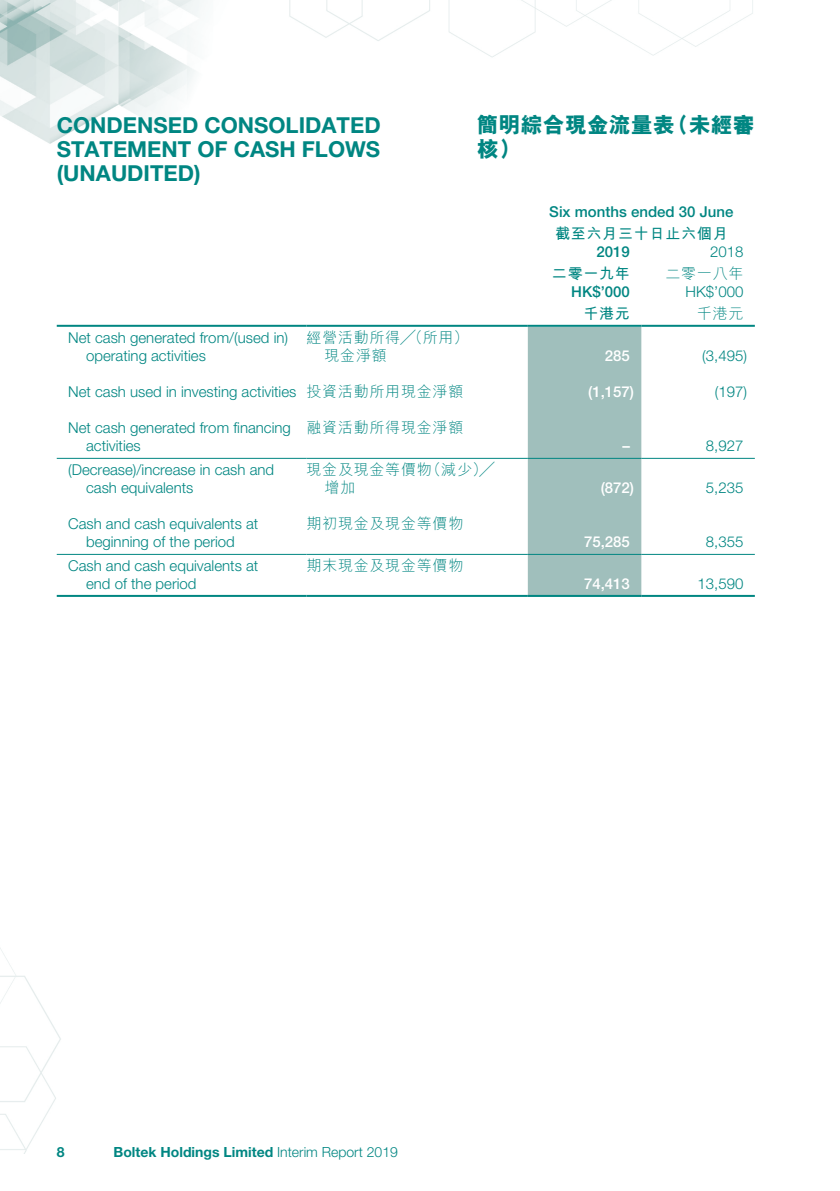
<style>
.page{position:relative;width:840px;height:1191px;background:#fff}
.page>*{position:absolute;margin:0;border:0;box-sizing:border-box;transform-origin:0 0}
.t1{font:700 22px/24px "Helvetica Neue LT Std";color:#008682;text-align:justify}
.t2{font:800 22px/24px "M Hei HK";color:#008682}
.t3{font:300 15px/18px "Helvetica Neue LT Std";color:#008682}
.t4{font:300 15px/18px "M Hei HK";letter-spacing:.05em;color:#008682}
.t5{font:500 15px "Helvetica Neue LT Std";color:#008682}
.t6{font:500 15px "Helvetica Neue LT Std";color:#fff}
.t7{font:700 15px "M Hei HK";letter-spacing:.05em;color:#008682}
.t8{font:700 14px "Helvetica Neue LT Std";color:#008682}
.s1{font-family:"M Hei HK"}
.s2{font-weight:300}
</style>
<div class="page">
<img style="left:0;top:0;width:755px;height:1153px">
<div style="left:527px;top:327px;width:114px;height:268px;background:#a0bfbc"></div>
<hr style="left:57px;top:325px;width:249px;height:2px;background:#008682">
<hr style="left:306px;top:325px;width:221px;height:2px;background:#008682">
<hr style="left:527px;top:325px;width:114px;height:2px;background:#008682">
<hr style="left:641px;top:325px;width:113px;height:2px;background:#008682">
<hr style="left:57px;top:458px;width:249px;height:1px;background:#008682">
<hr style="left:306px;top:458px;width:221px;height:1px;background:#008682">
<hr style="left:527px;top:458px;width:114px;height:1px;background:#008682">
<hr style="left:641px;top:458px;width:113px;height:1px;background:#008682">
<hr style="left:57px;top:554px;width:249px;height:1px;background:#008682">
<hr style="left:306px;top:554px;width:221px;height:1px;background:#008682">
<hr style="left:527px;top:554px;width:114px;height:1px;background:#008682">
<hr style="left:641px;top:554px;width:113px;height:1px;background:#008682">
<hr style="left:57px;top:595px;width:249px;height:2px;background:#008682">
<hr style="left:306px;top:595px;width:221px;height:2px;background:#008682">
<hr style="left:527px;top:595px;width:114px;height:2px;background:#008682">
<hr style="left:641px;top:595px;width:113px;height:2px;background:#008682">
<h1 class="t1" style="left:57px;top:113px;width:325px">CONDENSED CONSOLIDATED STATEMENT OF CASH FLOWS (UNAUDITED)</h1>
<p class="t3" style="left:86px;top:328px;width:203px;text-indent:-18px">Net cash generated from/(used in) operating activities</p>
<p class="t4" style="left:324px;top:328px;width:146px;text-indent:-18px">經營活動所得╱（所用）現金淨額</p>
<h1 class="t2" style="left:476px;top:113px;width:279px">簡明綜合現金流量表（未經審核）</h1>
<p class="t5" style="left:549px;top:203px;width:185px">Six months ended 30 June</p>
<p class="t7" style="left:554px;top:222px;width:174px">截至六月三十日止六個月</p>
<p class="t5" style="left:596px;top:243px;width:35px">2019</p>
<p class="t3" style="left:709px;top:242px;width:35px">2018</p>
<p class="t7" style="left:551px;top:262px;width:79px">二零一九年</p>
<p class="t4" style="left:665px;top:264px;width:79px">二零一八年</p>
<p class="t5" style="left:571px;top:283px;width:60px">HK$’000</p>
<p class="t3" style="left:685px;top:282px;width:59px">HK$’000</p>
<p class="t7" style="left:583px;top:302px;width:48px">千港元</p>
<p class="t4" style="left:696px;top:304px;width:48px">千港元</p>
<p class="t6" style="left:604px;top:347px;width:27px">285</p>
<p class="t3" style="left:702px;top:346px;width:46px">(3,495)</p>
<p class="t3" style="left:68px;top:382px;width:396px">Net cash used in investing activities <span class="s1">投資活動所用現金淨額</span></p>
<p class="t6" style="left:588px;top:383px;width:47px">(1,157)</p>
<p class="t3" style="left:714px;top:382px;width:34px">(197)</p>
<p class="t3" style="left:86px;top:418px;width:206px;text-indent:-18px">Net cash generated from financing activities</p>
<p class="t4" style="left:306px;top:418px;width:158px">融資活動所得現金淨額</p>
<p class="t6" style="left:622px;top:437px;width:9px">–</p>
<p class="t3" style="left:705px;top:436px;width:39px">8,927</p>
<p class="t3" style="left:86px;top:460px;width:189px;text-indent:-18px">(Decrease)/increase in cash and cash equivalents</p>
<p class="t4" style="left:324px;top:460px;width:171px;text-indent:-18px">現金及現金等價物（減少）╱增加</p>
<p class="t3" style="left:68px;top:514px;width:192px;text-align:center">Cash and cash equivalents at beginning of the period</p>
<p class="t4" style="left:306px;top:514px;width:158px">期初現金及現金等價物</p>
<p class="t3" style="left:86px;top:556px;width:174px;text-indent:-18px">Cash and cash equivalents at end of the period</p>
<p class="t4" style="left:306px;top:556px;width:158px">期末現金及現金等價物</p>
<p class="t6" style="left:600px;top:479px;width:35px">(872)</p>
<p class="t3" style="left:705px;top:478px;width:39px">5,235</p>
<p class="t6" style="left:583px;top:533px;width:47px">75,285</p>
<p class="t3" style="left:705px;top:532px;width:39px">8,355</p>
<p class="t6" style="left:583px;top:575px;width:47px">74,413</p>
<p class="t3" style="left:697px;top:574px;width:47px">13,590</p>
<p class="t8" style="left:57px;top:1143px;width:9px">8</p>
<p class="t8" style="left:113px;top:1143px;width:286px">Boltek Holdings Limited <span class="s2">Interim Report 2019</span></p>
</div>
